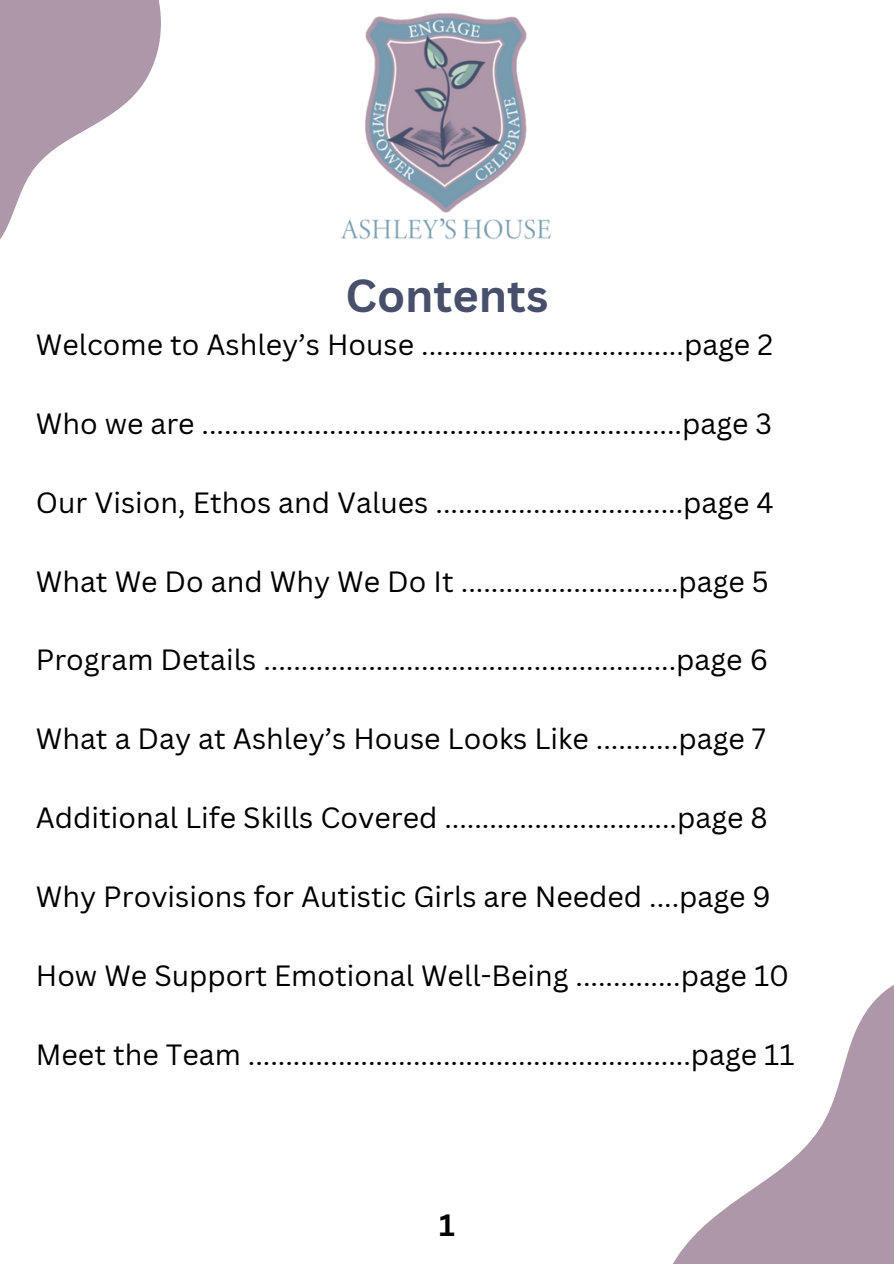
<style>
.page{position:relative;width:894px;height:1264px;background:#fff}
.page>*{position:absolute;margin:0;border:0;box-sizing:border-box;transform-origin:0 0}
.t1{font:700 45px "Canva Sans";color:#474f6b}
.t2{font:700 30px "Canva Sans";color:#000}
.t3{font:28.5px "Canva Sans";color:#000}
</style>
<div class="page">
<svg style="left:673px;top:985px;width:220px;height:278px"></svg>
<svg style="left:0;top:0;width:161px;height:240px;fill:#ae97a8"></svg>
<img style="left:341px;top:13px;width:210px;height:227px">
<p class="t1" style="left:345px;top:264px;width:204px">Contents</p>
<p class="t3" style="left:36px;top:325px;width:738px">Welcome to Ashley’s House ...................................page 2</p>
<p class="t3" style="left:36px;top:403px;width:737px">Who we are ................................................................page 3</p>
<h1 class="t3" style="left:36px;top:482px;width:739px">Our Vision, Ethos and Values .................................page 4</h1>
<h1 class="t3" style="left:36px;top:561px;width:734px">What We Do and Why We Do It .............................page 5</h1>
<h1 class="t3" style="left:36px;top:640px;width:733px">Program Details .......................................................page 6</h1>
<h1 class="t3" style="left:36px;top:718px;width:731px">What a Day at Ashley’s House Looks Like ...........page 7</h1>
<h1 class="t3" style="left:36px;top:797px;width:733px">Additional Life Skills Covered ...............................page 8</h1>
<h1 class="t3" style="left:36px;top:876px;width:736px">Why Provisions for Autistic Girls are Needed ....page 9</h1>
<h1 class="t3" style="left:36px;top:955px;width:754px">How We Support Emotional Well-Being ..............page 10</h1>
<h1 class="t3" style="left:36px;top:1034px;width:760px">Meet the Team ...........................................................page 11</h1>
<h1 class="t2" style="left:439px;top:1204px;width:17px">1</h1>
</div>
